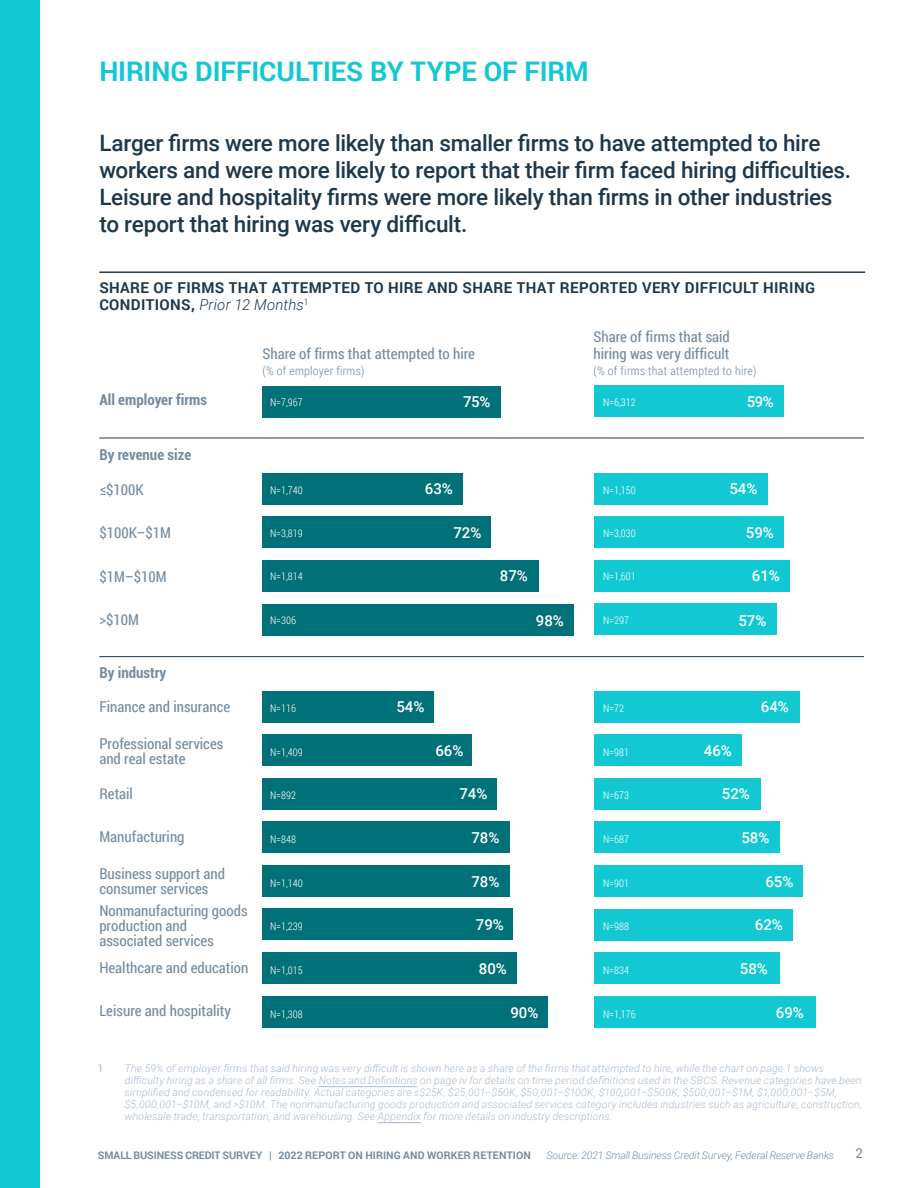
<style>
.page{position:relative;width:918px;height:1188px;background:#fff}
.page>*{position:absolute;margin:0;border:0;box-sizing:border-box;transform-origin:0 0}
.t1{font:700 27px "Roboto";letter-spacing:-.005em;color:#12c9d3}
.t2{font:500 22.5px/27px "Roboto";letter-spacing:-.01em;color:#1e384b}
.t3{font:15px/15px "Roboto Condensed";color:#758b9e}
.t4{font:700 15px/16.5px "Roboto";letter-spacing:.025em;color:#1e384b}
.t5{font:500 15px "Roboto";color:#fff}
.t6{font:700 condensed 15px "Roboto";color:#758b9e}
.t7{font:13.5px "Roboto";color:#758b9e}
.t8{font:300 12px "Roboto Condensed";letter-spacing:.025em;color:#758b9e}
.t9{font:italic 300 10.5px/12px "Roboto";letter-spacing:.015em;color:#a9b9cb}
.t10{font:300 10.5px "Roboto Condensed";color:#fff}
.t11{font:700 10.5px "Roboto";letter-spacing:.01em;color:#758b9e}
.t12{font:italic 300 10.5px "Roboto";letter-spacing:-.015em;color:#758b9e}
.t13{font:10.5px "Roboto";color:#a9b9cb}
.s1{font-weight:300;font-style:italic}
</style>
<div class="page">
<div style="left:0;top:0;width:40px;height:1188px;background:#12c9d3"></div>
<hr style="left:319px;top:1086px;width:99px;height:1px;background:#a9b9cb">
<hr style="left:378px;top:1122px;width:43px;height:1px;background:#a9b9cb">
<hr style="left:99px;top:271px;width:766px;height:2px;background:#1e384b">
<div style="left:262px;top:386px;width:239px;height:31px;background:#007079"></div>
<div style="left:262px;top:473px;width:201px;height:32px;background:#007079"></div>
<div style="left:262px;top:517px;width:229px;height:31px;background:#007079"></div>
<div style="left:262px;top:560px;width:277px;height:32px;background:#007079"></div>
<div style="left:262px;top:604px;width:312px;height:31px;background:#007079"></div>
<div style="left:262px;top:691px;width:172px;height:31px;background:#007079"></div>
<div style="left:262px;top:734px;width:210px;height:32px;background:#007079"></div>
<div style="left:262px;top:778px;width:235px;height:31px;background:#007079"></div>
<div style="left:262px;top:822px;width:248px;height:31px;background:#007079"></div>
<div style="left:262px;top:865px;width:248px;height:32px;background:#007079"></div>
<div style="left:262px;top:909px;width:251px;height:31px;background:#007079"></div>
<div style="left:262px;top:952px;width:254px;height:32px;background:#007079"></div>
<div style="left:262px;top:996px;width:286px;height:31px;background:#007079"></div>
<div style="left:594px;top:386px;width:189px;height:31px;background:#12c9d3"></div>
<div style="left:594px;top:473px;width:173px;height:31px;background:#12c9d3"></div>
<div style="left:594px;top:517px;width:189px;height:31px;background:#12c9d3"></div>
<div style="left:594px;top:560px;width:196px;height:32px;background:#12c9d3"></div>
<div style="left:594px;top:604px;width:183px;height:31px;background:#12c9d3"></div>
<div style="left:594px;top:691px;width:205px;height:31px;background:#12c9d3"></div>
<div style="left:594px;top:735px;width:148px;height:31px;background:#12c9d3"></div>
<div style="left:594px;top:778px;width:167px;height:32px;background:#12c9d3"></div>
<div style="left:594px;top:822px;width:186px;height:31px;background:#12c9d3"></div>
<div style="left:594px;top:865px;width:209px;height:32px;background:#12c9d3"></div>
<div style="left:594px;top:909px;width:199px;height:31px;background:#12c9d3"></div>
<div style="left:594px;top:953px;width:186px;height:31px;background:#12c9d3"></div>
<div style="left:594px;top:996px;width:221px;height:32px;background:#12c9d3"></div>
<hr style="left:99px;top:438px;width:765px;height:1px;background:#1e384b">
<hr style="left:99px;top:656px;width:765px;height:1px;background:#1e384b">
<h1 class="t1" style="left:99px;top:53px;width:491px">HIRING DIFFICULTIES BY TYPE OF FIRM</h1>
<p class="t2" style="left:99px;top:129px;width:753px">Larger firms were more likely than smaller firms to have attempted to hire workers and were more likely to report that their firm faced hiring difficulties.<br>Leisure and hospitality firms were more likely than firms in other industries to report that hiring was very difficult.</p>
<h3 class="t4" style="left:99px;top:279px;width:717px">SHARE OF FIRMS THAT ATTEMPTED TO HIRE AND SHARE THAT REPORTED VERY DIFFICULT HIRING<br>CONDITIONS, <span class="s1">Prior 12 Months</span><sup>1</sup></h3>
<h3 class="t6" style="left:99px;top:389px;width:109px">All employer firms</h3>
<h3 class="t3" style="left:262px;top:346px;width:214px">Share of firms that attempted to hire</h3>
<p class="t8" style="left:262px;top:363px;width:104px">(% of employer firms)</p>
<p class="t10" style="left:270px;top:395px;width:34px">N=7,967</p>
<h3 class="t5" style="left:463px;top:391px;width:29px">75%</h3>
<h3 class="t6" style="left:99px;top:444px;width:93px">By revenue size</h3>
<h3 class="t3" style="left:99px;top:482px;width:46px">≤$100K</h3>
<h3 class="t3" style="left:99px;top:525px;width:73px">$100K–$1M</h3>
<h3 class="t3" style="left:99px;top:569px;width:69px">$1M–$10M</h3>
<h3 class="t3" style="left:99px;top:612px;width:41px">&gt;$10M</h3>
<h3 class="t6" style="left:99px;top:662px;width:68px">By industry</h3>
<h3 class="t3" style="left:99px;top:699px;width:133px">Finance and insurance</h3>
<h3 class="t3" style="left:99px;top:736px;width:126px">Professional services and real estate</h3>
<h3 class="t3" style="left:99px;top:786px;width:35px">Retail</h3>
<h3 class="t3" style="left:99px;top:829px;width:87px">Manufacturing</h3>
<h3 class="t3" style="left:99px;top:865px;width:127px">Business support and consumer services</h3>
<h3 class="t3" style="left:99px;top:903px;width:150px">Nonmanufacturing goods production and associated services</h3>
<h3 class="t3" style="left:99px;top:959px;width:151px">Healthcare and education</h3>
<h3 class="t3" style="left:99px;top:1002px;width:133px">Leisure and hospitality</h3>
<p class="t10" style="left:270px;top:483px;width:34px">N=1,740</p>
<h3 class="t5" style="left:425px;top:478px;width:30px">63%</h3>
<p class="t10" style="left:270px;top:526px;width:34px">N=3,819</p>
<h3 class="t5" style="left:453px;top:522px;width:30px">72%</h3>
<p class="t10" style="left:270px;top:569px;width:34px">N=1,814</p>
<h3 class="t5" style="left:500px;top:565px;width:30px">87%</h3>
<p class="t10" style="left:270px;top:613px;width:28px">N=306</p>
<h3 class="t5" style="left:536px;top:610px;width:30px">98%</h3>
<p class="t10" style="left:270px;top:701px;width:28px">N=116</p>
<h3 class="t5" style="left:396px;top:696px;width:30px">54%</h3>
<p class="t10" style="left:270px;top:745px;width:34px">N=1,409</p>
<h3 class="t5" style="left:435px;top:740px;width:30px">66%</h3>
<p class="t10" style="left:270px;top:788px;width:28px">N=892</p>
<h3 class="t5" style="left:459px;top:784px;width:30px">74%</h3>
<p class="t10" style="left:270px;top:832px;width:28px">N=848</p>
<h3 class="t5" style="left:471px;top:827px;width:30px">78%</h3>
<p class="t10" style="left:270px;top:876px;width:34px">N=1,140</p>
<h3 class="t5" style="left:471px;top:871px;width:30px">78%</h3>
<p class="t10" style="left:270px;top:919px;width:34px">N=1,239</p>
<h3 class="t5" style="left:476px;top:915px;width:30px">79%</h3>
<p class="t10" style="left:270px;top:963px;width:34px">N=1,015</p>
<h3 class="t5" style="left:479px;top:958px;width:30px">80%</h3>
<p class="t10" style="left:270px;top:1007px;width:34px">N=1,308</p>
<h3 class="t5" style="left:510px;top:1002px;width:30px">90%</h3>
<h3 class="t3" style="left:593px;top:328px;width:138px;line-height:16.5px">Share of firms that said hiring was very difficult</h3>
<p class="t8" style="left:593px;top:363px;width:164px">(% of firms that attempted to hire)</p>
<p class="t10" style="left:603px;top:395px;width:34px">N=6,312</p>
<h3 class="t5" style="left:747px;top:391px;width:29px">59%</h3>
<p class="t10" style="left:603px;top:483px;width:34px">N=1,150</p>
<h3 class="t5" style="left:729px;top:478px;width:30px">54%</h3>
<p class="t10" style="left:603px;top:526px;width:34px">N=3,030</p>
<h3 class="t5" style="left:746px;top:522px;width:30px">59%</h3>
<p class="t10" style="left:603px;top:569px;width:34px">N=1,601</p>
<h3 class="t5" style="left:752px;top:565px;width:30px">61%</h3>
<p class="t10" style="left:603px;top:613px;width:28px">N=297</p>
<h3 class="t5" style="left:738px;top:610px;width:30px">57%</h3>
<p class="t10" style="left:603px;top:701px;width:23px">N=72</p>
<h3 class="t5" style="left:761px;top:696px;width:30px">64%</h3>
<p class="t10" style="left:603px;top:745px;width:28px">N=981</p>
<h3 class="t5" style="left:704px;top:740px;width:30px">46%</h3>
<p class="t10" style="left:603px;top:788px;width:28px">N=673</p>
<h3 class="t5" style="left:722px;top:784px;width:30px">52%</h3>
<p class="t10" style="left:603px;top:832px;width:28px">N=687</p>
<h3 class="t5" style="left:741px;top:827px;width:30px">58%</h3>
<p class="t10" style="left:603px;top:876px;width:28px">N=901</p>
<h3 class="t5" style="left:765px;top:871px;width:30px">65%</h3>
<p class="t10" style="left:603px;top:919px;width:28px">N=988</p>
<h3 class="t5" style="left:755px;top:915px;width:30px">62%</h3>
<p class="t10" style="left:603px;top:963px;width:28px">N=834</p>
<h3 class="t5" style="left:740px;top:958px;width:30px">58%</h3>
<p class="t10" style="left:603px;top:1007px;width:34px">N=1,176</p>
<h3 class="t5" style="left:776px;top:1002px;width:30px">69%</h3>
<p class="t13" style="left:98px;top:1061px;width:7px">1</p>
<p class="t9" style="left:125px;top:1062px;width:739px">The 59% of employer firms that said hiring was very difficult is shown here as a share of the firms that attempted to hire, while the chart on page 1 shows difficulty hiring as a share of all firms. See Notes and Definitions on page iv for details on time period definitions used in the SBCS. Revenue categories have been simplified and condensed for readability. Actual categories are ≤$25K, $25,001–$50K, $50,001–$100K, $100,001–$500K, $500,001–$1M, $1,000,001–$5M, $5,000,001–$10M, and &gt;$10M. The nonmanufacturing goods production and associated services category includes industries such as agriculture, construction, wholesale trade, transportation, and warehousing. See Appendix for more details on industry descriptions.</p>
<p class="t11" style="left:98px;top:1147px;width:434px">SMALL BUSINESS CREDIT SURVEY | 2022 REPORT ON HIRING AND WORKER RETENTION</p>
<p class="t12" style="left:546px;top:1147px;width:289px">Source: 2021 Small Business Credit Survey, Federal Reserve Banks</p>
<p class="t7" style="left:855px;top:1144px;width:9px">2</p>
</div>
